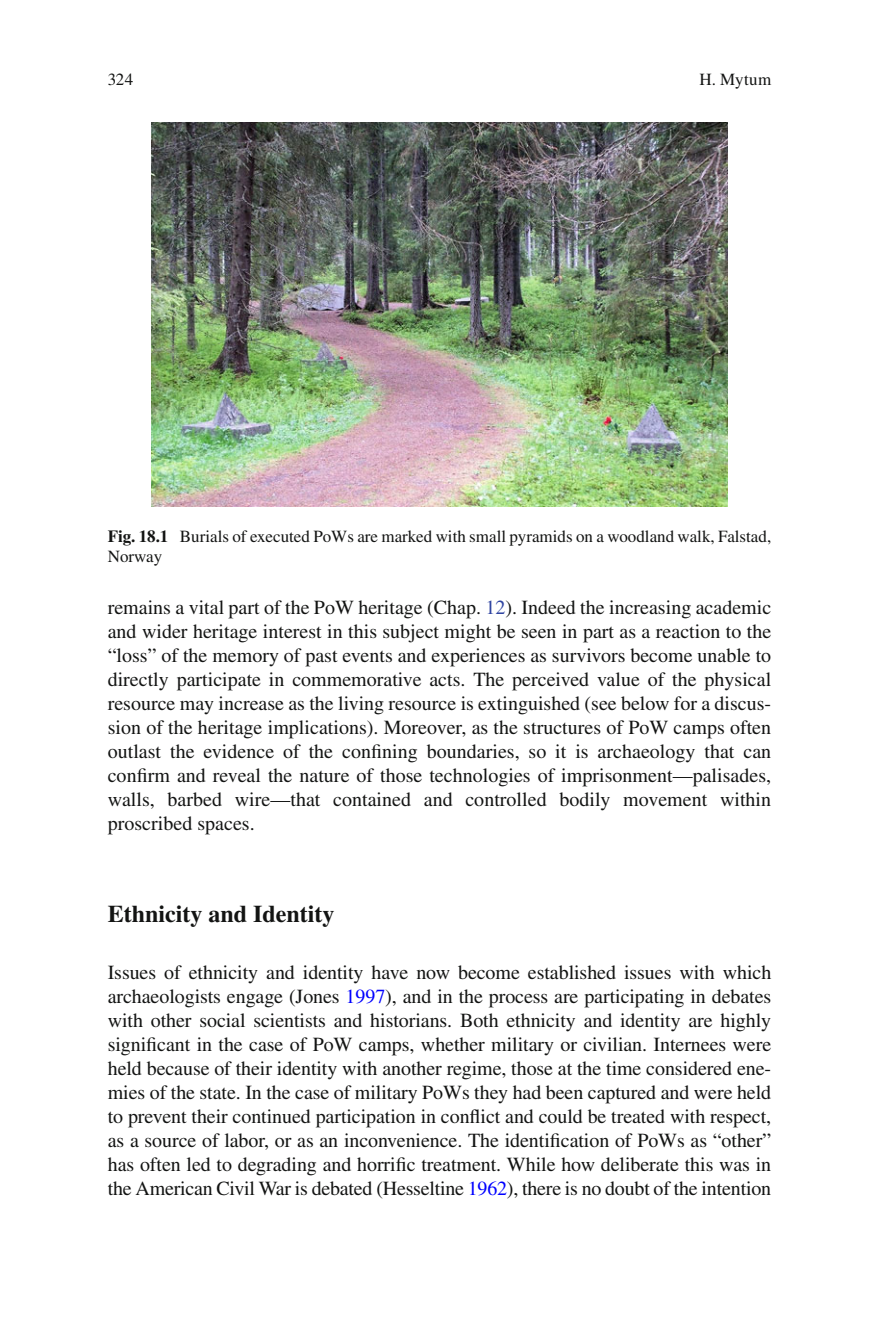
<style>
.page{position:relative;width:879px;height:1333px;background:#fff}
.page>*{position:absolute;margin:0;border:0;box-sizing:border-box;transform-origin:0 0}
.t1{font:700 24px "Times";color:#131413}
.t2{font:20px/24px "Times";letter-spacing:-.01em;color:#131413;text-align:justify}
.t3{font:17px/20px "Times";color:#131413}
.s1{font-weight:700}
.s2{color:#2f44a1}
.s3{color:#00f}
</style>
<div class="page">
<img style="left:151px;top:122px;width:576px;height:384px">
<p class="t3" style="left:108px;top:71px;width:27px">324</p>
<p class="t3" style="left:699px;top:71px;width:73px">H. Mytum</p>
<p class="t3" style="left:108px;top:528px;width:665px"><span class="s1">Fig. 18.1</span> Burials of executed PoWs are marked with small pyramids on a woodland walk, Falstad,<br>Norway</p>
<p class="t2" style="left:108px;top:597px;width:665px">remains a vital part of the PoW heritage (Chap. <span class="s2">12</span>). Indeed the increasing academic and wider heritage interest in this subject might be seen in part as a reaction to the “loss” of the memory of past events and experiences as survivors become unable to directly participate in commemorative acts. The perceived value of the physical resource may increase as the living resource is extinguished (see below for a discus&shy;sion of the heritage implications). Moreover, as the structures of PoW camps often outlast the evidence of the con fi ning boundaries, so it is archaeology that can con fi rm and reveal the nature of those technologies of imprisonment—palisades, walls, barbed wire—that contained and controlled bodily movement within proscribed spaces.</p>
<p class="t1" style="left:108px;top:905px;width:228px">Ethnicity and Identity</p>
<p class="t2" style="left:108px;top:961px;width:665px">Issues of ethnicity and identity have now become established issues with which archaeologists engage (Jones <span class="s3">1997</span> ) , and in the process are participating in debates with other social scientists and historians. Both ethnicity and identity are highly signi fi cant in the case of PoW camps, whether military or civilian. Internees were held because of their identity with another regime, those at the time considered ene&shy;mies of the state. In the case of military PoWs they had been captured and were held to prevent their continued participation in con fl ict and could be treated with respect, as a source of labor, or as an inconvenience. The identi fi cation of PoWs as “other” has often led to degrading and horri fi c treatment. While how deliberate this was in the American Civil War is debated (Hesseltine <span class="s3">1962</span> ) , there is no doubt of the intention</p>
</div>
